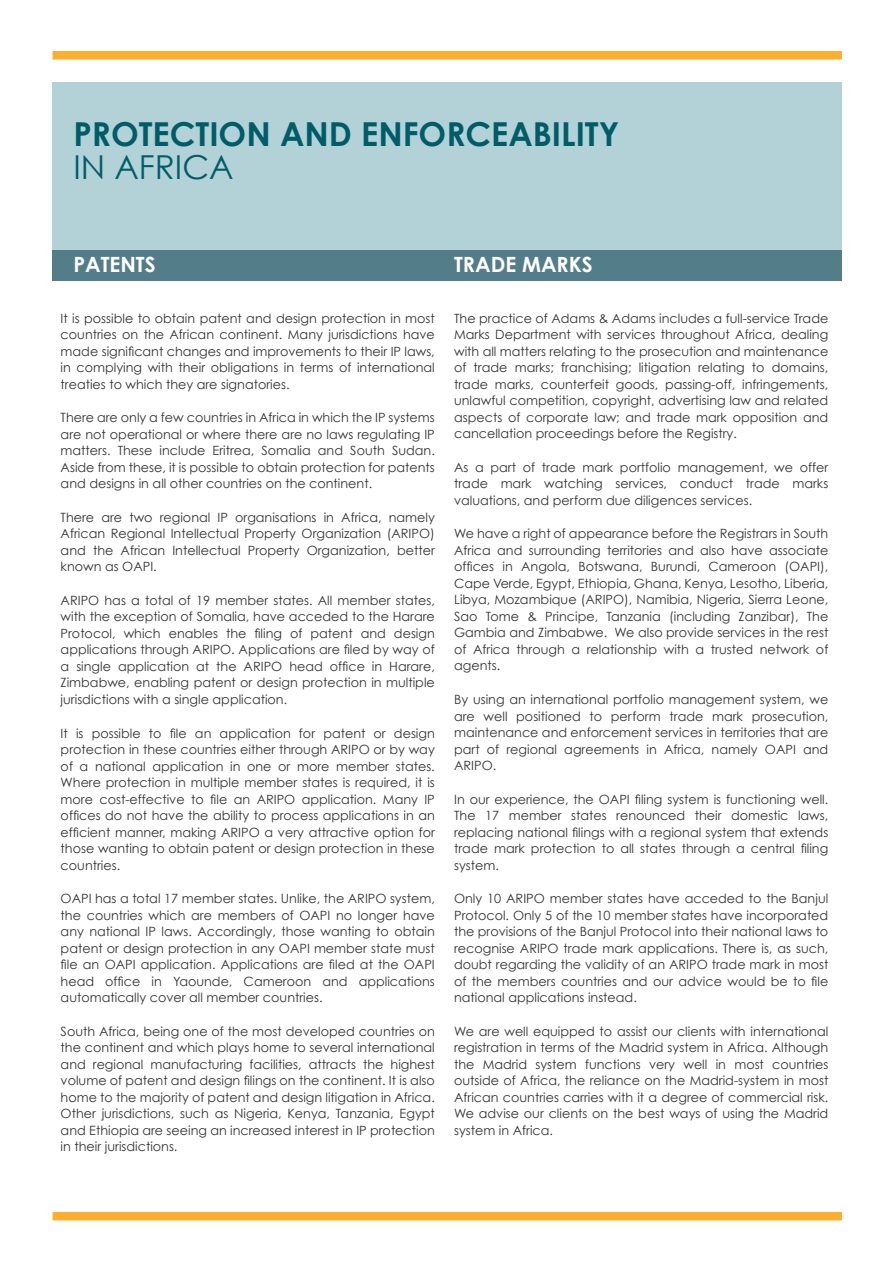
<style>
.page{position:relative;width:893px;height:1263px;background:#fff}
.page>*{position:absolute;margin:0;border:0;box-sizing:border-box;transform-origin:0 0}
.Body_copy{font:700 33px/33px "Century Gothic";color:#005d68}
.Body_copy-2{font:700 21px "Century Gothic";color:#fff}
.Body_copy-3{font:12.75px/16.5px "Century Gothic";color:#333;text-align:justify}
.s1{font-weight:400}
</style>
<div class="page">
<div style="left:53px;top:1212px;width:789px;height:8px;background:#fbaf2d"></div>
<div style="left:53px;top:82px;width:789px;height:199px;background:#b2d2d8"></div>
<div style="left:53px;top:251px;width:789px;height:30px;background:#547d8a"></div>
<div style="left:53px;top:51px;width:789px;height:9px;background:#fbaf2d"></div>
<p class="Body_copy" style="left:73px;top:117px;width:547px">PROTECTION AND ENFORCEABILITY<br><span class="s1">IN AFRICA</span></p>
<p class="Body_copy-2" style="left:73px;top:252px;width:84px">PATENTS</p>
<p class="Body_copy-3" style="left:61px;top:310px;width:376px">It is possible to obtain patent and design protection in most countries on the African continent. Many jurisdictions have made significant changes and improvements to their IP laws, in complying with their obligations in terms of international treaties to which they are signatories.</p>
<p class="Body_copy-3" style="left:61px;top:409px;width:376px">There are only a few countries in Africa in which the IP systems are not operational or where there are no laws regulating IP matters. These include Eritrea, Somalia and South Sudan.<br>Aside from these, it is possible to obtain protection for patents and designs in all other countries on the continent.</p>
<p class="Body_copy-3" style="left:61px;top:509px;width:376px">There are two regional IP organisations in Africa, namely African Regional Intellectual Property Organization (ARIPO) and the African Intellectual Property Organization, better known as OAPI.</p>
<p class="Body_copy-3" style="left:61px;top:592px;width:376px">ARIPO has a total of 19 member states. All member states, with the exception of Somalia, have acceded to the Harare Protocol, which enables the filing of patent and design applications through ARIPO. Applications are filed by way of a single application at the ARIPO head office in Harare, Zimbabwe, enabling patent or design protection in multiple jurisdictions with a single application.</p>
<p class="Body_copy-3" style="left:61px;top:724px;width:376px">It is possible to file an application for patent or design protection in these countries either through ARIPO or by way of a national application in one or more member states.<br>Where protection in multiple member states is required, it is more cost-effective to file an ARIPO application. Many IP offices do not have the ability to process applications in an efficient manner, making ARIPO a very attractive option for those wanting to obtain patent or design protection in these countries.</p>
<p class="Body_copy-3" style="left:61px;top:890px;width:376px">OAPI has a total 17 member states. Unlike, the ARIPO system, the countries which are members of OAPI no longer have any national IP laws. Accordingly, those wanting to obtain patent or design protection in any OAPI member state must file an OAPI application. Applications are filed at the OAPI head office in Yaounde, Cameroon and applications automatically cover all member countries.</p>
<p class="Body_copy-3" style="left:61px;top:1022px;width:376px">South Africa, being one of the most developed countries on the continent and which plays home to several international and regional manufacturing facilities, attracts the highest volume of patent and design filings on the continent. It is also home to the majority of patent and design litigation in Africa.<br>Other jurisdictions, such as Nigeria, Kenya, Tanzania, Egypt and Ethiopia are seeing an increased interest in IP protection in their jurisdictions.</p>
<p class="Body_copy-2" style="left:454px;top:252px;width:140px">TRADE MARKS</p>
<p class="Body_copy-3" style="left:454px;top:310px;width:376px">The practice of Adams &amp; Adams includes a full-service Trade Marks Department with services throughout Africa, dealing with all matters relating to the prosecution and maintenance of trade marks; franchising; litigation relating to domains, trade marks, counterfeit goods, passing-off, infringements, unlawful competition, copyright, advertising law and related aspects of corporate law; and trade mark opposition and cancellation proceedings before the Registry.</p>
<p class="Body_copy-3" style="left:454px;top:459px;width:376px">As a part of trade mark portfolio management, we offer trade mark watching services, conduct trade marks valuations, and perform due diligences services.</p>
<p class="Body_copy-3" style="left:454px;top:525px;width:376px">We have a right of appearance before the Registrars in South Africa and surrounding territories and also have associate offices in Angola, Botswana, Burundi, Cameroon (OAPI), Cape Verde, Egypt, Ethiopia, Ghana, Kenya, Lesotho, Liberia, Libya, Mozambique (ARIPO), Namibia, Nigeria, Sierra Leone, Sao Tome &amp; Principe, Tanzania (including Zanzibar), The Gambia and Zimbabwe. We also provide services in the rest of Africa through a relationship with a trusted network of agents.</p>
<p class="Body_copy-3" style="left:454px;top:691px;width:376px">By using an international portfolio management system, we are well positioned to perform trade mark prosecution, maintenance and enforcement services in territories that are part of regional agreements in Africa, namely OAPI and ARIPO.</p>
<p class="Body_copy-3" style="left:454px;top:790px;width:376px">In our experience, the OAPI filing system is functioning well.<br>The 17 member states renounced their domestic laws, replacing national filings with a regional system that extends trade mark protection to all states through a central filing system.</p>
<p class="Body_copy-3" style="left:454px;top:890px;width:376px">Only 10 ARIPO member states have acceded to the Banjul Protocol. Only 5 of the 10 member states have incorporated the provisions of the Banjul Protocol into their national laws to recognise ARIPO trade mark applications. There is, as such, doubt regarding the validity of an ARIPO trade mark in most of the members countries and our advice would be to file national applications instead.</p>
<p class="Body_copy-3" style="left:454px;top:1022px;width:376px">We are well equipped to assist our clients with international registration in terms of the Madrid system in Africa. Although the Madrid system functions very well in most countries outside of Africa, the reliance on the Madrid-system in most African countries carries with it a degree of commercial risk.<br>We advise our clients on the best ways of using the Madrid system in Africa.</p>
</div>
